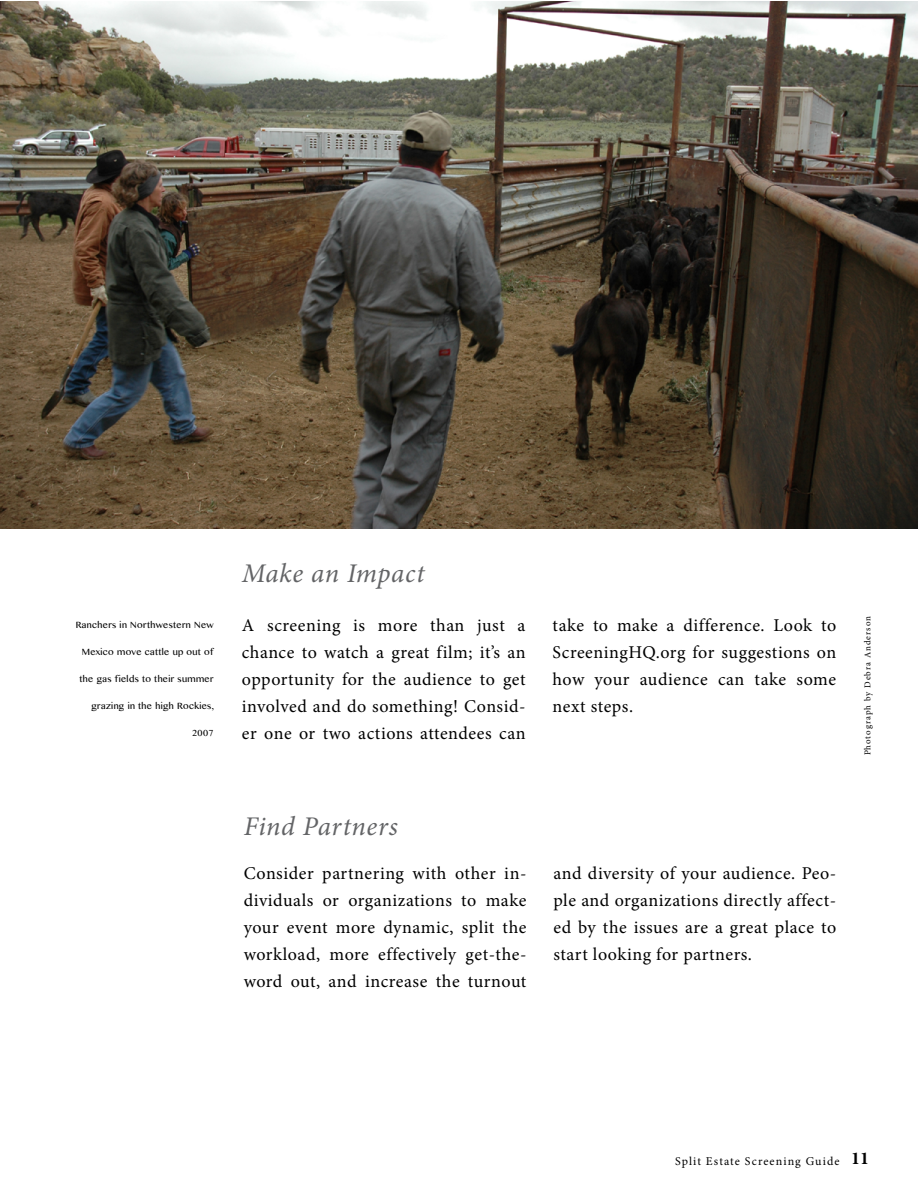
<style>
.page{position:relative;width:918px;height:1188px;background:#fff}
.page>*{position:absolute;margin:0;border:0;box-sizing:border-box;transform-origin:0 0}
.t1{font:italic 27px "Minion Pro";letter-spacing:.02em;color:#636466}
.t2{font:18px/27px "Minion Pro";letter-spacing:.025em;color:#000;text-align:justify}
.t3{font:12px "Minion Pro";letter-spacing:.09em;color:#000}
.t4{font:9px "Myanmar MN";letter-spacing:.03em;color:#000}
.t5{font:9px "Minion Pro";color:#000}
.s1{font-weight:700;font-size:18px}
</style>
<div class="page">
<img style="left:0;top:2px;width:918px;height:527px">
<p class="t4" style="left:76px;top:619px;width:140px">Ranchers in Northwestern New</p>
<p class="t4" style="left:82px;top:646px;width:133px">Mexico move cattle up out of</p>
<p class="t4" style="left:80px;top:673px;width:136px">the gas fields to their summer</p>
<p class="t4" style="left:91px;top:700px;width:124px">grazing in the high Rockies,</p>
<p class="t4" style="left:192px;top:727px;width:23px">2007</p>
<h1 class="t1" style="left:242px;top:555px;width:184px">Make an Impact</h1>
<p class="t2" style="left:242px;top:612px;width:285px">A screening is more than just a chance to watch a great film; it’s an opportunity for the audience to get involved and do something! Consid&shy;er one or two actions attendees can</p>
<p class="t2" style="left:553px;top:612px;width:285px">take to make a difference. Look to ScreeningHQ.org for suggestions on how your audience can take some next steps.</p>
<h1 class="t1" style="left:244px;top:808px;width:156px">Find Partners</h1>
<p class="t2" style="left:244px;top:860px;width:284px">Consider partnering with other in&shy;dividuals or organizations to make your event more dynamic, split the workload, more effectively get-the&shy;word out, and increase the turnout</p>
<p class="t2" style="left:553px;top:860px;width:284px">and diversity of your audience. Peo&shy;ple and organizations directly affect&shy;ed by the issues are a great place to start looking for partners.</p>
<p class="t5" style="left:862px;top:755px;width:141px;rotate:-90deg">Photograph by Debra Anderson</p>
<p class="t3" style="left:675px;top:1153px;width:195px">Split Estate Screening Guide <span class="s1">11</span></p>
</div>
